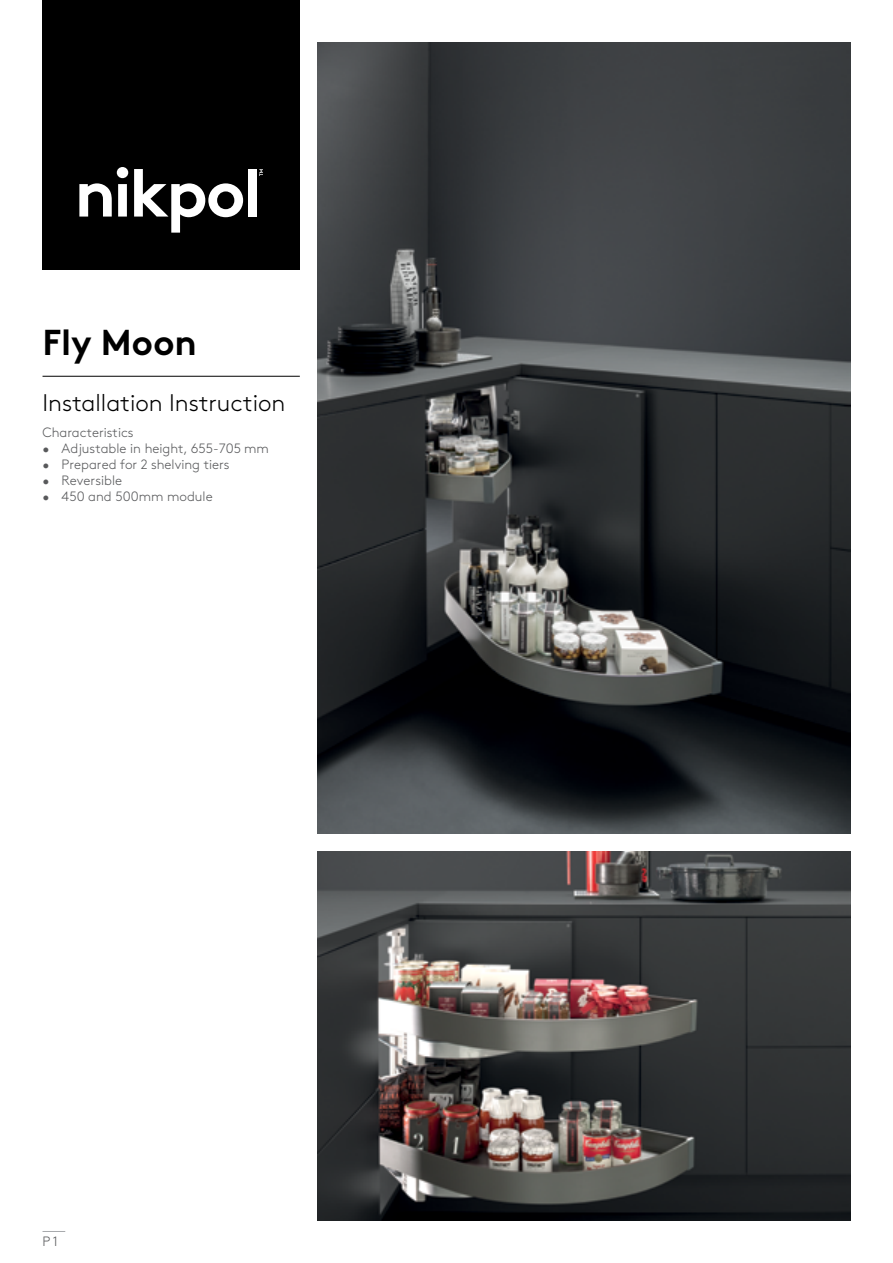
<style>
.page{position:relative;width:893px;height:1263px;background:#fff}
.page>*{position:absolute;margin:0;border:0;box-sizing:border-box;transform-origin:0 0}
.t1{font:700 36px "Brown Std";color:#000}
.t2{font:300 24px "Brown Std";color:#000}
.t3{font:300 13.5px "Brown Std";color:#58595b}
</style>
<div class="page">
<div style="left:43px;top:0;width:257px;height:270px;background:#000"></div>
<img style="left:318px;top:851px;width:532px;height:369px">
<img style="left:318px;top:43px;width:532px;height:790px">
<svg style="left:79px;top:167px;width:49px;height:50px"></svg>
<svg style="left:134px;top:169px;width:109px;height:64px"></svg>
<div style="left:248px;top:169px;width:9px;height:48px;background:#fff"></div>
<svg style="left:259px;top:169px;width:4px;height:7px"></svg>
<hr style="left:43px;top:376px;width:257px;height:1px;background:#000">
<svg style="left:43px;top:1231px;width:22px;height:1px"></svg>
<h1 class="t1" style="left:43px;top:320px;width:156px">Fly Moon</h1>
<h2 class="t2" style="left:43px;top:389px;width:244px">Installation Instruction</h2>
<p class="t3" style="left:43px;top:424px;width:93px">Characteristics</p>
<p class="t3" style="left:43px;top:440px;width:228px">• Adjustable in height, 655-705 mm</p>
<p class="t3" style="left:43px;top:457px;width:189px">• Prepared for 2 shelving tiers</p>
<p class="t3" style="left:43px;top:473px;width:81px">• Reversible</p>
<p class="t3" style="left:43px;top:489px;width:172px">• 450 and 500mm module</p>
<p class="t3" style="left:43px;top:1234px;width:17px">P 1</p>
</div>
